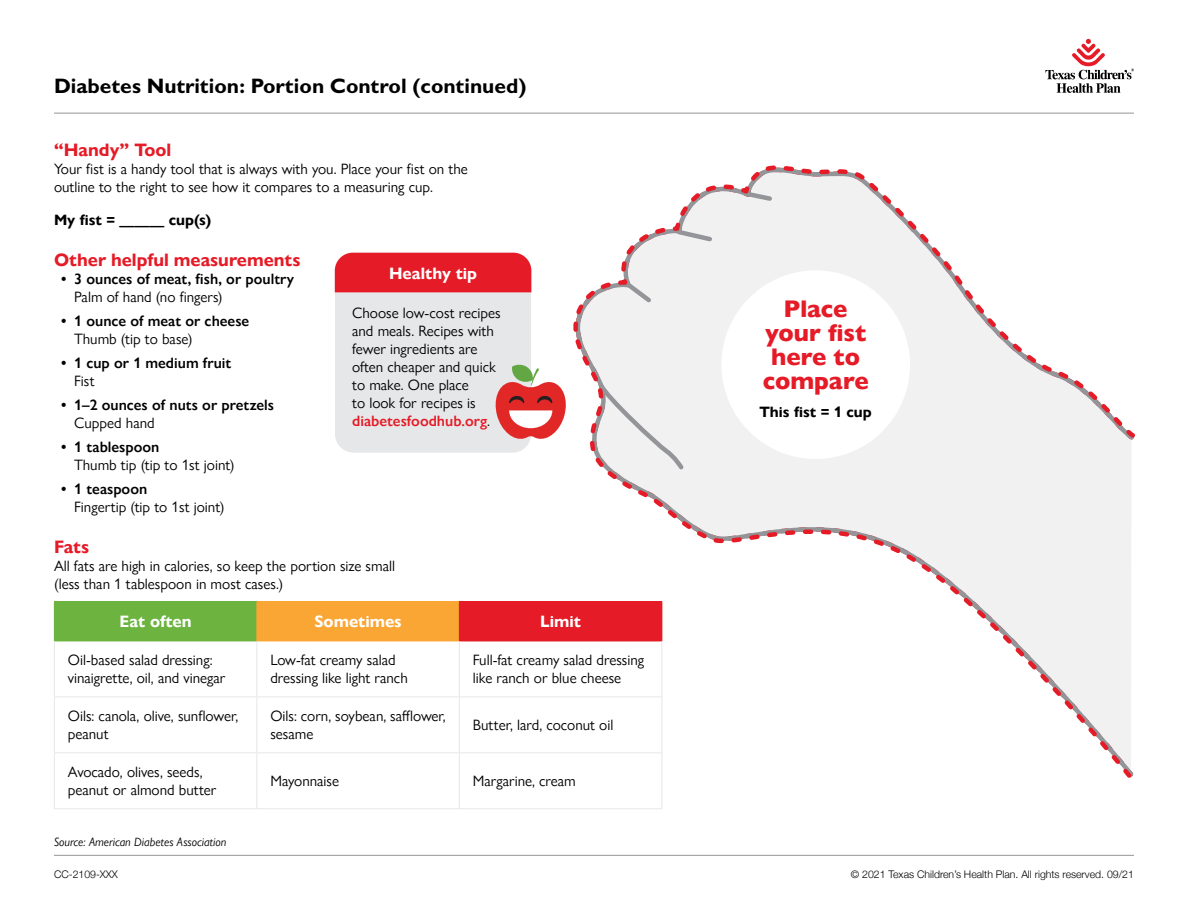
<style>
.page{position:relative;width:1188px;height:918px;background:#fff}
.page>*{position:absolute;margin:0;border:0;box-sizing:border-box;transform-origin:0 0}
.t1{font:800 24px/24px "Gill Sans Nova";color:#e51b27;text-align:center}
.t2{font:700 21px "Gill Sans MT Std";color:#000}
.t3{font:700 18px "Gill Sans Nova";color:#e51b27}
.t4{font:700 16.5px "Gill Sans Nova";color:#fff}
.t5{font:15px/18px "Gill Sans Nova";color:#000}
.t6{font:600 15px "Gill Sans Nova";color:#000}
.t7{font:700 15px "Gill Sans Nova";color:#000}
.t8{font:italic 12px "Gill Sans Nova";color:#000}
.t9{font:300 10.5px "Helvetica Neue";color:#000}
.s1{font-weight:600;color:#e51b27}
</style>
<div class="page">
<svg style="left:1045px;top:39px;width:89px;height:54px"></svg>
<hr style="left:54px;top:113px;width:1080px;height:1px;background:#939598">
<hr style="left:54px;top:855px;width:1080px;height:1px;background:#939598">
<svg style="left:566px;top:165px;width:569px;height:617px"></svg>
<div style="left:54px;top:602px;width:203px;height:39px;background:#6cb33f"></div>
<div style="left:257px;top:602px;width:202px;height:39px;background:#faa634"></div>
<div style="left:459px;top:602px;width:203px;height:39px;background:#e51b27"></div>
<hr style="left:54px;top:641px;width:202px;height:1px;background:#6cb33f">
<hr style="left:256px;top:602px;width:1px;height:39px;background:#faa634">
<hr style="left:256px;top:641px;width:203px;height:1px;background:#faa634">
<hr style="left:662px;top:602px;width:1px;height:39px;background:#e51b27">
<hr style="left:459px;top:641px;width:203px;height:1px;background:#e51b27">
<hr style="left:54px;top:641px;width:1px;height:56px;background:#e6e7e8">
<hr style="left:256px;top:641px;width:1px;height:56px;background:#e6e7e8">
<hr style="left:459px;top:641px;width:1px;height:56px;background:#e6e7e8">
<hr style="left:662px;top:641px;width:1px;height:56px;background:#e6e7e8">
<hr style="left:54px;top:697px;width:203px;height:1px;background:#e6e7e8">
<hr style="left:54px;top:697px;width:1px;height:55px;background:#e6e7e8">
<hr style="left:257px;top:697px;width:202px;height:1px;background:#e6e7e8">
<hr style="left:256px;top:697px;width:1px;height:55px;background:#e6e7e8">
<hr style="left:459px;top:697px;width:203px;height:1px;background:#e6e7e8">
<hr style="left:459px;top:697px;width:1px;height:55px;background:#e6e7e8">
<hr style="left:662px;top:697px;width:1px;height:55px;background:#e6e7e8">
<hr style="left:54px;top:752px;width:203px;height:1px;background:#e6e7e8">
<hr style="left:54px;top:753px;width:1px;height:55px;background:#e6e7e8">
<hr style="left:257px;top:752px;width:202px;height:1px;background:#e6e7e8">
<hr style="left:256px;top:753px;width:1px;height:55px;background:#e6e7e8">
<hr style="left:459px;top:752px;width:203px;height:1px;background:#e6e7e8">
<hr style="left:459px;top:753px;width:1px;height:55px;background:#e6e7e8">
<hr style="left:662px;top:753px;width:1px;height:55px;background:#e6e7e8">
<hr style="left:54px;top:808px;width:203px;height:1px;background:#e6e7e8">
<hr style="left:257px;top:808px;width:202px;height:1px;background:#e6e7e8">
<hr style="left:459px;top:808px;width:203px;height:1px;background:#e6e7e8">
<svg style="left:335px;top:166px;width:719px;height:385px"></svg>
<h2 class="t2" style="left:54px;top:73px;width:474px">Diabetes Nutrition: Portion Control (continued)</h2>
<p class="t3" style="left:54px;top:139px;width:119px">“Handy” Tool</p>
<p class="t5" style="left:54px;top:160px;width:415px">Your fist is a handy tool that is always with you. Place your fist on the outline to the right to see how it compares to a measuring cup.</p>
<p class="t7" style="left:54px;top:210px;width:159px">My fist = ______ cup(s)</p>
<p class="t3" style="left:54px;top:249px;width:248px">Other helpful measurements</p>
<p class="t6" style="left:61px;top:269px;width:235px">• 3 ounces of meat, fish, or poultry</p>
<p class="t5" style="left:74px;top:288px;width:150px">Palm of hand (no fingers)</p>
<p class="t6" style="left:61px;top:311px;width:190px">• 1 ounce of meat or cheese</p>
<p class="t5" style="left:74px;top:330px;width:120px">Thumb (tip to base)</p>
<p class="t6" style="left:61px;top:353px;width:172px">• 1 cup or 1 medium fruit</p>
<p class="t5" style="left:74px;top:372px;width:22px">Fist</p>
<p class="t6" style="left:61px;top:395px;width:215px">• 1–2 ounces of nuts or pretzels</p>
<p class="t5" style="left:74px;top:414px;width:82px">Cupped hand</p>
<p class="t6" style="left:61px;top:437px;width:100px">• 1 tablespoon</p>
<p class="t5" style="left:74px;top:456px;width:162px">Thumb tip (tip to 1st joint)</p>
<p class="t6" style="left:61px;top:479px;width:88px">• 1 teaspoon</p>
<p class="t5" style="left:74px;top:498px;width:152px">Fingertip (tip to 1st joint)</p>
<p class="t4" style="left:389px;top:263px;width:90px">Healthy tip</p>
<p class="t5" style="left:352px;top:304px;width:150px">Choose low-cost recipes and meals. Recipes with fewer ingredients are often cheaper and quick to make. One place<br>to look for recipes is <span class="s1">diabetesfoodhub.org</span>.</p>
<p class="t3" style="left:54px;top:535px;width:37px">Fats</p>
<p class="t5" style="left:54px;top:556px;width:343px">All fats are high in calories, so keep the portion size small (less than 1 tablespoon in most cases.)</p>
<p class="t4" style="left:120px;top:612px;width:74px">Eat often</p>
<p class="t4" style="left:314px;top:612px;width:89px">Sometimes</p>
<p class="t4" style="left:540px;top:612px;width:42px">Limit</p>
<p class="t5" style="left:68px;top:651px;width:159px">Oil-based salad dressing: vinaigrette, oil, and vinegar</p>
<p class="t5" style="left:270px;top:651px;width:139px">Low-fat creamy salad dressing like light ranch</p>
<p class="t5" style="left:473px;top:651px;width:173px">Full-fat creamy salad dressing like ranch or blue cheese</p>
<p class="t5" style="left:68px;top:707px;width:172px">Oils: canola, olive, sunflower, peanut</p>
<p class="t5" style="left:270px;top:707px;width:177px">Oils: corn, soybean, safflower, sesame</p>
<p class="t5" style="left:473px;top:716px;width:142px">Butter, lard, coconut oil</p>
<p class="t5" style="left:68px;top:763px;width:150px">Avocado, olives, seeds, peanut or almond butter</p>
<p class="t5" style="left:270px;top:772px;width:70px">Mayonnaise</p>
<p class="t5" style="left:473px;top:772px;width:105px">Margarine, cream</p>
<p class="t8" style="left:54px;top:835px;width:174px">Source: American Diabetes Association</p>
<h1 class="t1" style="left:763px;top:297px;width:108px">Place your fist here to compare</h1>
<p class="t7" style="left:760px;top:403px;width:114px">This fist = 1 cup</p>
<p class="t9" style="left:54px;top:865px;width:65px">CC-2109-XXX</p>
<p class="t9" style="left:851px;top:865px;width:285px">© 2021 Texas Children’s Health Plan. All rights reserved. 09/21</p>
</div>
